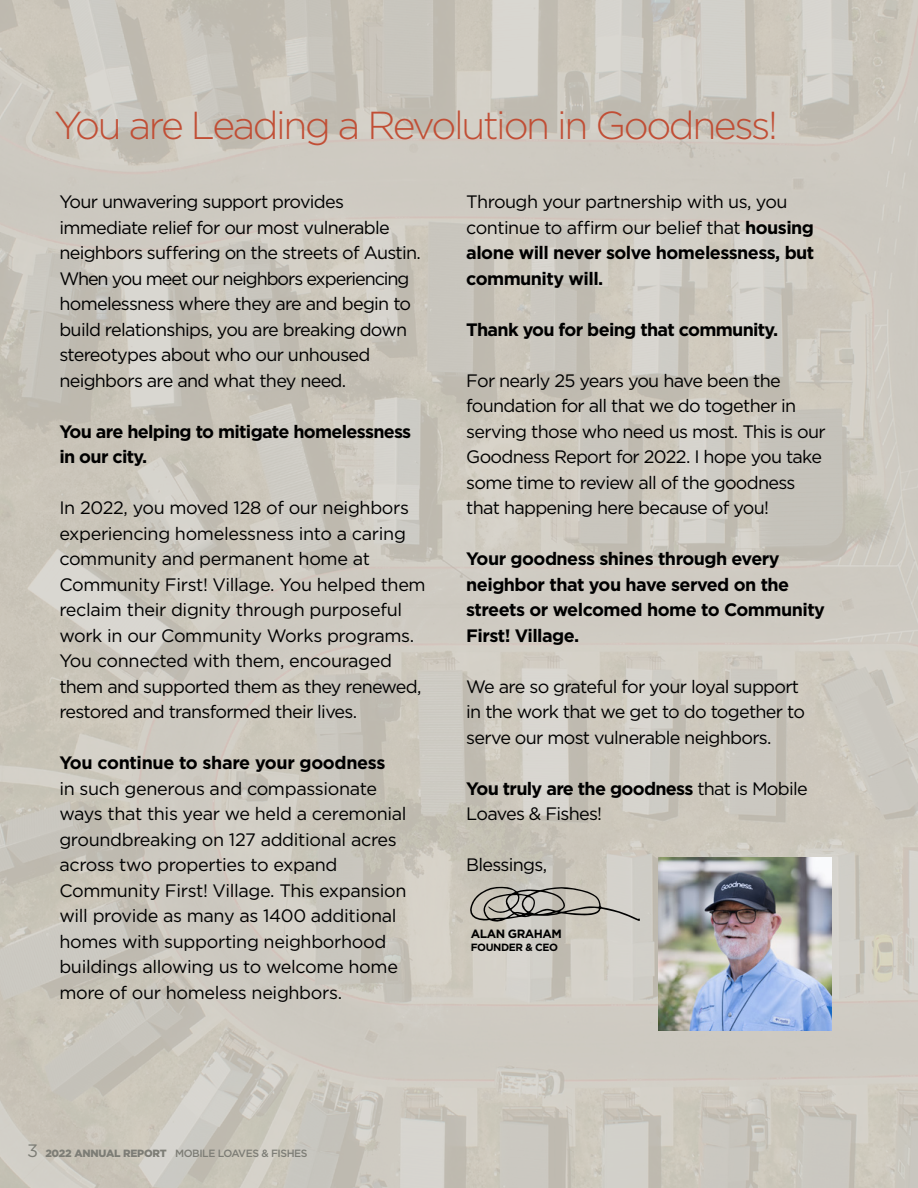
<style>
.page{position:relative;width:918px;height:1188px;background:#fff}
.page>*{position:absolute;margin:0;border:0;box-sizing:border-box;transform-origin:0 0}
.t1{font:300 39px "Gotham";letter-spacing:-.06em;color:#c14e35}
.t2{font:18px/25.5px "Gotham";letter-spacing:-.04em;color:#000}
.t3{font:18px/25.5px "Gotham";letter-spacing:-.02em;color:#000}
.t4{font:700 18px/25.5px "Gotham";letter-spacing:-.03em;color:#000}
.t5{font:700 12px "Gotham";letter-spacing:-.04em;color:#000}
.t6{font:500 10.5px "Gotham";letter-spacing:-.04em;color:#7d7d76}
.t7{font:700 10.5px "Gotham";letter-spacing:-.04em;color:#000}
.s1{font-weight:700}
.s2{font-weight:400;font-size:18px}
.s3{font-weight:900}
</style>
<div class="page">
<img style="left:0;top:0;width:918px;height:1188px">
<img style="left:658px;top:858px;width:173px;height:172px">
<svg style="left:469px;top:887px;width:171px;height:35px"></svg>
<h1 class="t1" style="left:54px;top:100px;width:725px">You are Leading a Revolution in Goodness!</h1>
<p class="t2" style="left:59px;top:189px;width:363px">Your unwavering support provides immediate relief for our most vulnerable neighbors suffering on the streets of Austin.<br>When you meet our neighbors experiencing homelessness where they are and begin to build relationships, you are breaking down stereotypes about who our unhoused neighbors are and what they need.</p>
<p class="t4" style="left:59px;top:418px;width:353px">You are helping to mitigate homelessness in our city.</p>
<p class="t3" style="left:59px;top:495px;width:368px">In 2022, you moved 128 of our neighbors experiencing homelessness into a caring community and permanent home at Community First! Village. You helped them reclaim their dignity through purposeful work in our Community Works programs.<br>You connected with them, encouraged them and supported them as they renewed, restored and transformed their lives.</p>
<p class="t4" style="left:59px;top:750px;width:328px">You continue to share your goodness</p>
<p class="t3" style="left:59px;top:775px;width:349px">in such generous and compassionate ways that this year we held a ceremonial groundbreaking on 127 additional acres across two properties to expand Community First! Village. This expansion will provide as many as 1400 additional homes with supporting neighborhood buildings allowing us to welcome home more of our homeless neighbors.</p>
<p class="t2" style="left:466px;top:189px;width:350px">Through your partnership with us, you continue to affirm our belief that <span class="s1">housing alone will never solve homelessness, but community will.</span></p>
<p class="t4" style="left:466px;top:316px;width:314px">Thank you for being that community.</p>
<p class="t2" style="left:466px;top:367px;width:361px">For nearly 25 years you have been the foundation for all that we do together in serving those who need us most. This is our Goodness Report for 2022. I hope you take some time to review all of the goodness that happening here because of you!</p>
<p class="t4" style="left:466px;top:546px;width:360px">Your goodness shines through every neighbor that you have served on the streets or welcomed home to Community<br>First! Village.</p>
<p class="t2" style="left:466px;top:673px;width:340px">We are so grateful for your loyal support in the work that we get to do together to serve our most vulnerable neighbors.</p>
<p class="t2" style="left:466px;top:775px;width:343px"><span class="s1">You truly are the goodness</span> that is Mobile<br>Loaves &amp; Fishes!</p>
<p class="t2" style="left:466px;top:852px;width:82px">Blessings,</p>
<p class="t5" style="left:471px;top:926px;width:93px">ALAN GRAHAM</p>
<p class="t7" style="left:471px;top:940px;width:89px">FOUNDER &amp; CEO</p>
<p class="t6" style="left:27px;top:1147px;width:282px"><span class="s2">3</span> <span class="s3">2022 ANNUAL REPORT</span> MOBILE LOAVES &amp; FISHES</p>
</div>
